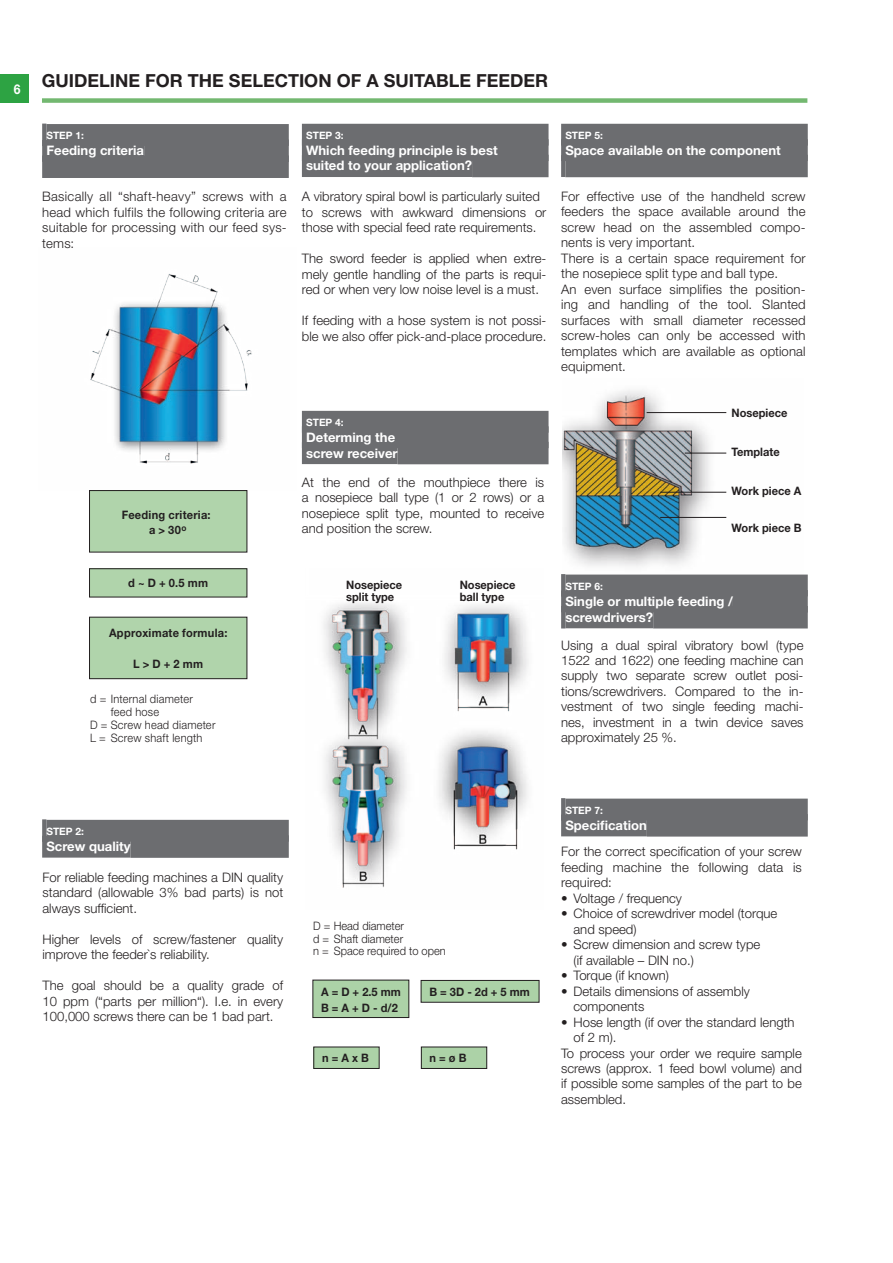
<style>
.page{position:relative;width:893px;height:1263px;background:#fff}
.page>*{position:absolute;margin:0;border:0;box-sizing:border-box;transform-origin:0 0}
.t1{font:700 18px "Helvetica Neue LT Std";color:#231f20}
.t2{font:700 13.5px "Helvetica Neue LT Std";color:#fff;scale:.9 1}
.t3{font:300 13.05px/15.5px "Helvetica Neue LT Std";color:#231f20;text-align:justify}
.t4{font:700 13.05px/15.9px "Helvetica Neue LT Std";color:#fff}
.t5{font:700 11.7px/15.5px "Helvetica Neue LT Std";color:#231f20;scale:.95 1}
.t6{font:300 11.7px/12.3px "Helvetica Neue LT Std";letter-spacing:.01em;color:#231f20;scale:.95 1}
.t7{font:700 11.7px/15.5px "Helvetica Neue LT Std";letter-spacing:.025em;color:#231f20;text-align:center;scale:.95 1}
.t8{font:700 10.2px "Helvetica Neue LT Std";color:#fff}
</style>
<div class="page">
<img style="left:563px;top:390px;width:164px;height:177px">
<img style="left:90px;top:274px;width:162px;height:190px">
<img style="left:323px;top:603px;width:206px;height:285px">
<div style="left:313px;top:980px;width:96px;height:37px;background:#acd2a7"></div>
<div style="left:312px;top:980px;width:97px;height:38px;border:1px solid #231f20"></div>
<div style="left:421px;top:980px;width:118px;height:22px;background:#acd2a7"></div>
<div style="left:421px;top:980px;width:118px;height:22px;border:1px solid #231f20"></div>
<div style="left:314px;top:1047px;width:65px;height:21px;background:#acd2a7"></div>
<div style="left:313px;top:1046px;width:67px;height:23px;border:1px solid #231f20"></div>
<div style="left:421px;top:1047px;width:66px;height:21px;background:#acd2a7"></div>
<div style="left:421px;top:1046px;width:66px;height:23px;border:1px solid #231f20"></div>
<div style="left:90px;top:491px;width:157px;height:61px;background:#b0d4ab"></div>
<div style="left:89px;top:490px;width:158px;height:62px;border:1px solid #231f20"></div>
<div style="left:90px;top:569px;width:157px;height:28px;background:#b0d4ab"></div>
<div style="left:89px;top:568px;width:158px;height:29px;border:1px solid #231f20"></div>
<div style="left:90px;top:617px;width:157px;height:62px;background:#b0d4ab"></div>
<div style="left:89px;top:617px;width:158px;height:62px;border:1px solid #231f20"></div>
<hr style="left:647px;top:412px;width:79px;height:1px;background:#231f20">
<hr style="left:685px;top:453px;width:41px;height:1px;background:#231f20">
<hr style="left:660px;top:517px;width:66px;height:1px;background:#231f20">
<hr style="left:660px;top:492px;width:66px;height:1px;background:#231f20">
<svg style="left:42px;top:124px;width:4px;height:16px"></svg>
<div style="left:46px;top:124px;width:243px;height:22px;background:#6c6d70"></div>
<div style="left:42px;top:140px;width:102px;height:22px;background:#6c6d70"></div>
<div style="left:144px;top:140px;width:145px;height:22px;background:#6c6d70"></div>
<div style="left:42px;top:155px;width:247px;height:23px;background:#6c6d70"></div>
<div style="left:302px;top:124px;width:247px;height:22px;background:#6c6d70"></div>
<div style="left:302px;top:139px;width:247px;height:22px;background:#6c6d70"></div>
<div style="left:302px;top:155px;width:170px;height:22px;background:#6c6d70"></div>
<div style="left:472px;top:155px;width:77px;height:22px;background:#6c6d70"></div>
<div style="left:561px;top:124px;width:247px;height:22px;background:#6c6d70"></div>
<div style="left:561px;top:139px;width:247px;height:22px;background:#6c6d70"></div>
<svg style="left:561px;top:161px;width:4px;height:16px"></svg>
<div style="left:565px;top:155px;width:243px;height:22px;background:#6c6d70"></div>
<div style="left:302px;top:411px;width:247px;height:22px;background:#6c6d70"></div>
<div style="left:302px;top:426px;width:247px;height:22px;background:#6c6d70"></div>
<div style="left:302px;top:442px;width:96px;height:22px;background:#6c6d70"></div>
<div style="left:398px;top:442px;width:151px;height:22px;background:#6c6d70"></div>
<svg style="left:42px;top:819px;width:4px;height:17px"></svg>
<div style="left:46px;top:820px;width:243px;height:22px;background:#6c6d70"></div>
<div style="left:42px;top:836px;width:89px;height:22px;background:#6c6d70"></div>
<div style="left:131px;top:835px;width:158px;height:23px;background:#6c6d70"></div>
<svg style="left:561px;top:798px;width:4px;height:16px"></svg>
<div style="left:565px;top:799px;width:243px;height:21px;background:#6c6d70"></div>
<div style="left:561px;top:814px;width:86px;height:22px;background:#6c6d70"></div>
<div style="left:647px;top:814px;width:161px;height:22px;background:#6c6d70"></div>
<svg style="left:561px;top:574px;width:4px;height:16px"></svg>
<div style="left:565px;top:574px;width:243px;height:22px;background:#6c6d70"></div>
<div style="left:561px;top:590px;width:172px;height:22px;background:#6c6d70"></div>
<div style="left:733px;top:590px;width:75px;height:22px;background:#6c6d70"></div>
<svg style="left:561px;top:612px;width:4px;height:16px"></svg>
<div style="left:565px;top:606px;width:88px;height:22px;background:#6c6d70"></div>
<div style="left:653px;top:606px;width:155px;height:22px;background:#6c6d70"></div>
<div style="left:0;top:74px;width:29px;height:29px;background:#2da343"></div>
<div style="left:42px;top:98px;width:765px;height:5px;background:#73b870"></div>
<p class="t2" style="left:14px;top:81px;width:9px">6</p>
<h1 class="t1" style="left:42px;top:70px;width:69px">GUIDEline</h1>
<h1 class="t1" style="left:145px;top:70px;width:108px">for the sele</h1>
<h1 class="t1" style="left:275px;top:70px;width:273px">ction of A SUITABLE FEEDER</h1>
<p class="t8" style="left:46px;top:129px;width:39px">STEP 1:</p>
<p class="t4" style="left:46px;top:142px;width:99px">Feeding criteria</p>
<p class="t3" style="left:42px;top:189px;width:246px">Basically all “shaft-heavy” screws with a head which fulfils the following criteria are suitable for processing with our feed sys&shy;tems:</p>
<p class="t7" style="left:122px;top:507px;width:95px">Feeding criteria: a &gt; 30<sup>o</sup></p>
<p class="t8" style="left:302px;top:129px;width:43px">STEP 3:</p>
<p class="t4" style="left:306px;top:142px;width:193px">Which feeding principle is best suited to your application?</p>
<p class="t3" style="left:302px;top:189px;width:246px;text-align:left">A vibratory spiral bowl is particularly suited to screws with awkward dimensions or those with special feed rate requirements.</p>
<p class="t3" style="left:302px;top:251px;width:246px">The sword feeder is applied when extre&shy;mely gentle handling of the parts is requi&shy;red or when very low noise level is a must.</p>
<p class="t3" style="left:302px;top:312px;width:246px">If feeding with a hose system is not possi&shy;ble we also offer pick-and-place procedure.</p>
<p class="t8" style="left:302px;top:416px;width:43px">STEP 4:</p>
<p class="t4" style="left:306px;top:429px;width:93px">Determing the screw receiver</p>
<p class="t3" style="left:302px;top:474px;width:244px">At the end of the mouthpiece there is a nosepiece ball type (1 or 2 rows) or a nosepiece split type, mounted to receive and position the screw.</p>
<p class="t8" style="left:561px;top:129px;width:43px">STEP 5:</p>
<p class="t4" style="left:561px;top:142px;width:221px">Space available on the component</p>
<p class="t3" style="left:561px;top:188px;width:246px;text-align:left">For effective use of the handheld screw feeders the space available around the screw head on the assembled compo&shy;nents is very important.<br>There is a certain space requirement for the nosepiece split type and ball type.<br>An even surface simplifies the position&shy;ing and handling of the tool. Slanted surfaces with small diameter recessed screw-holes can only be accessed with templates which are available as optional equipment.</p>
<p class="t5" style="left:732px;top:405px;width:60px">Nosepiece</p>
<p class="t5" style="left:732px;top:444px;width:52px">Template</p>
<p class="t5" style="left:732px;top:483px;width:75px">Work piece A</p>
<p class="t5" style="left:732px;top:520px;width:75px">Work piece B</p>
<p class="t5" style="left:128px;top:575px;width:86px">d ~ D + 0.5 mm</p>
<p class="t7" style="left:109px;top:624px;width:126px">Approximate formula:</p>
<p class="t5" style="left:133px;top:655px;width:75px">L &gt; D + 2 mm</p>
<p class="t6" style="left:90px;top:692px;width:110px">d = Internal diameter</p>
<p class="t6" style="left:111px;top:705px;width:52px">feed hose</p>
<p class="t6" style="left:90px;top:718px;width:133px">D = Screw head diameter</p>
<p class="t6" style="left:90px;top:731px;width:120px">L = Screw shaft length</p>
<p class="t5" style="left:346px;top:577px;width:60px">Nosepiece</p>
<p class="t5" style="left:460px;top:577px;width:60px">Nosepiece</p>
<p class="t5" style="left:346px;top:589px;width:52px">split type</p>
<p class="t5" style="left:460px;top:589px;width:48px">ball type</p>
<p class="t8" style="left:565px;top:580px;width:39px">STEP 6:</p>
<p class="t4" style="left:565px;top:593px;width:169px;text-indent:-4px">Single or multiple feeding / screwdrivers?</p>
<p class="t3" style="left:561px;top:637px;width:244px">Using a dual spiral vibratory bowl (type 1522 and 1622) one feeding machine can supply two separate screw outlet posi&shy;tions/screwdrivers. Compared to the in&shy;vestment of two single feeding machi&shy;nes, investment in a twin device saves approximately 25 %.</p>
<p class="t8" style="left:46px;top:825px;width:39px">STEP 2:</p>
<p class="t4" style="left:42px;top:838px;width:90px">Screw quality</p>
<p class="t3" style="left:43px;top:869px;width:242px">For reliable feeding machines a DIN quality standard (allowable 3% bad parts) is not always sufficient.</p>
<p class="t3" style="left:43px;top:931px;width:242px">Higher levels of screw/fastener quality improve the feeder`s reliability.</p>
<p class="t3" style="left:43px;top:978px;width:242px">The goal should be a quality grade of 10 ppm (“parts per million“). I.e. in every 100,000 screws there can be 1 bad part.</p>
<p class="t6" style="left:313px;top:920px;width:141px">D = Head diameter<br>d = Shaft diameter<br>n = Space required to open</p>
<p class="t5" style="left:321px;top:984px;width:86px">A = D + 2.5 mm<br>B = A + D - d/2</p>
<p class="t5" style="left:429px;top:983px;width:107px">B = 3D - 2d + 5 mm</p>
<p class="t5" style="left:322px;top:1049px;width:51px">n = A x B</p>
<p class="t5" style="left:430px;top:1049px;width:40px">n = ø B</p>
<p class="t8" style="left:565px;top:804px;width:39px">STEP 7:</p>
<p class="t4" style="left:561px;top:817px;width:87px">Specification</p>
<p class="t3" style="left:561px;top:844px;width:242px">For the correct specification of your screw feeding machine the following data is required:</p>
<p class="t3" style="left:561px;top:890px;width:122px">• Voltage / frequency</p>
<p class="t3" style="left:573px;top:906px;width:205px;text-indent:-12px">• Choice of screwdriver model (torque and speed)</p>
<p class="t3" style="left:573px;top:936px;width:188px;text-indent:-12px">• Screw dimension and screw type (if available – DIN no.)</p>
<p class="t3" style="left:561px;top:967px;width:109px">• Torque (if known)</p>
<p class="t3" style="left:573px;top:983px;width:178px;text-indent:-12px">• Details dimensions of assembly components</p>
<p class="t3" style="left:561px;top:1014px;width:235px">• Hose length (if over the standard length</p>
<p class="t3" style="left:573px;top:1029px;width:44px">of 2 m).</p>
<p class="t3" style="left:561px;top:1045px;width:242px">To process your order we require sample</p>
<p class="t3" style="left:561px;top:1060px;width:242px">screws (approx. 1 feed bowl volume) and</p>
<p class="t3" style="left:561px;top:1076px;width:242px">if possible some samples of the part to be</p>
<p class="t3" style="left:561px;top:1091px;width:67px">assembled.</p>
</div>
